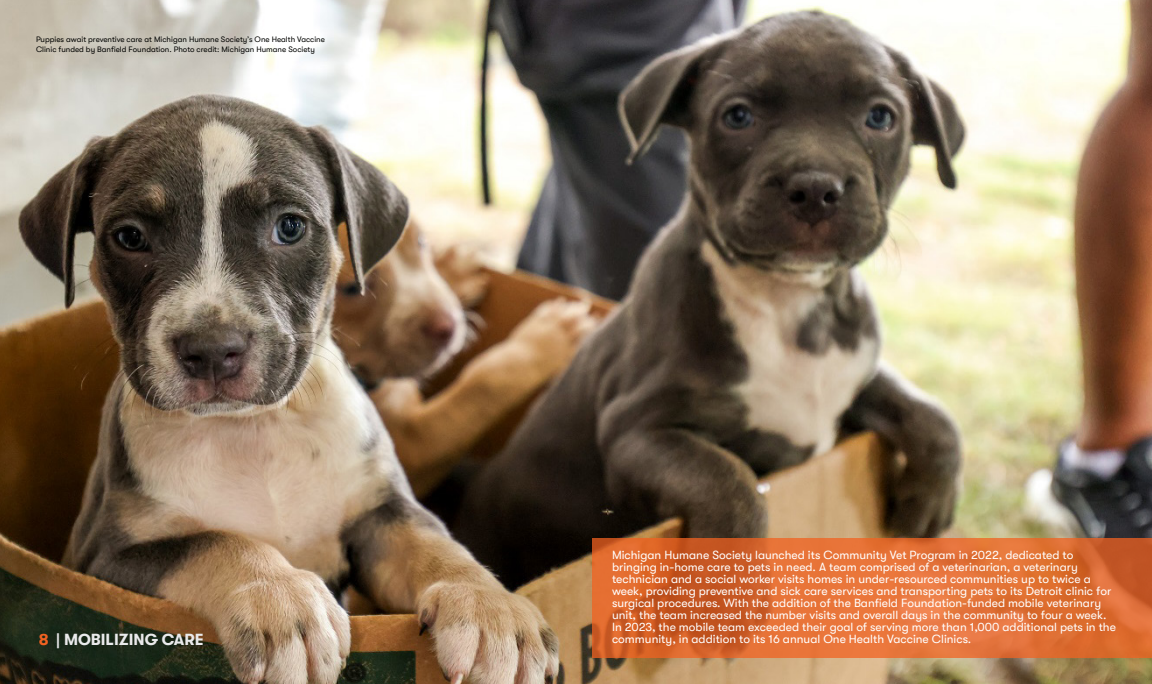
<style>
.page{position:relative;width:1152px;height:684px;background:#fff}
.page>*{position:absolute;margin:0;border:0;box-sizing:border-box;transform-origin:0 0}
.t1{font:700 16px "GT Walsheim Pro";color:#eaeaeb}
.t2{font:700 16px "GT Walsheim Pro";color:#f26221}
.t3{font:12px/12px "GT Walsheim Pro";color:#fff}
.t4{font:8px/9.6px "GT Walsheim Pro";color:#040503}
</style>
<div class="page">
<img style="left:0;top:0;width:1152px;height:684px">
<svg style="left:592px;top:538px;width:560px;height:119px;background:#db6a31"></svg>
<p class="t4" style="left:36px;top:35px;width:291px">Puppies await preventive care at Michigan Humane Society’s One Health Vaccine<br>Clinic funded by Banfield Foundation. Photo credit: Michigan Humane Society</p>
<p class="t2" style="left:39px;top:631px;width:11px">8</p>
<p class="t1" style="left:56px;top:631px;width:149px">| MOBILIZING CARE</p>
<p class="t3" style="left:612px;top:549px;width:505px">Michigan Humane Society launched its Community Vet Program in 2022, dedicated to bringing in-home care to pets in need. A team comprised of a veterinarian, a veterinary technician and a social worker visits homes in under-resourced communities up to twice a week, providing preventive and sick care services and transporting pets to its Detroit clinic for surgical procedures. With the addition of the Banfield Foundation-funded mobile veterinary unit, the team increased the number visits and overall days in the community to four a week.<br>In 2023, the mobile team exceeded their goal of serving more than 1,000 additional pets in the community, in addition to its 16 annual One Health Vaccine Clinics.</p>
</div>
